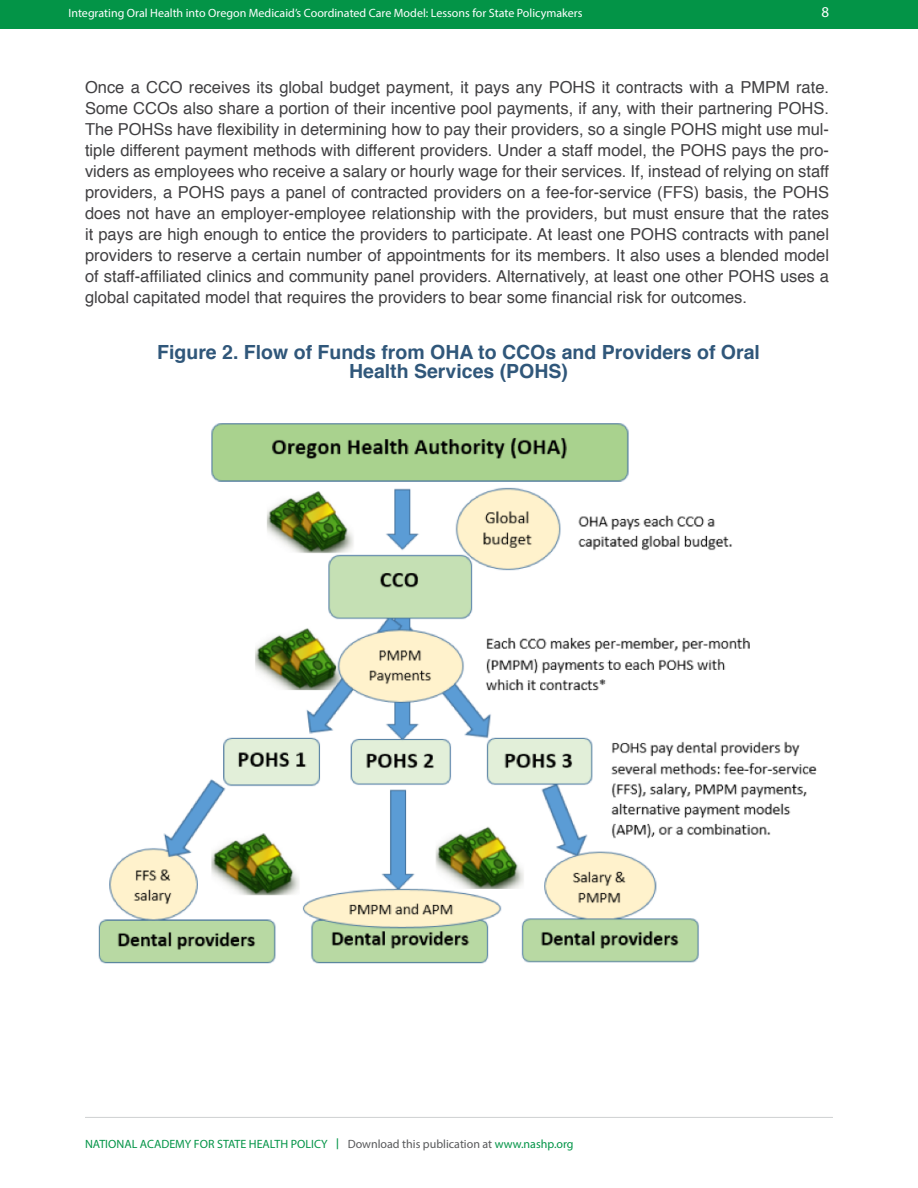
<style>
.page{position:relative;width:918px;height:1188px;background:#fff}
.page>*{position:absolute;margin:0;border:0;box-sizing:border-box;transform-origin:0 0}
.t1{font:700 19.5px/19.5px "Helvetica";color:#30577a;text-align:center}
.t2{font:16.5px/21px "Helvetica";color:#414042;text-align:justify}
.t3{font:15px "Myriad Pro";color:#fff}
.t4{font:12px "Myriad Pro";color:#fff}
.t5{font:12px "Myriad Pro";color:#039447}
.s1{font-family:"Fira Sans"}
.s2{color:#58595b}
</style>
<div class="page">
<div style="left:0;top:0;width:918px;height:29px;background:#039447"></div>
<hr style="left:85px;top:1117px;width:748px;height:1px;background:#d1d3d4">
<img style="left:98px;top:423px;width:719px;height:541px">
<p class="t4" style="left:68px;top:5px;width:516px">Integrating Oral Health into Oregon Medicaid’s Coordinated Care Model: Lessons for State Policymakers</p>
<p class="t3" style="left:821px;top:3px;width:9px">8</p>
<p class="t2" style="left:85px;top:77px;width:746px">Once a CCO receives its global budget payment, it pays any POHS it contracts with a PMPM rate.<br>Some CCOs also share a portion of their incentive pool payments, if any, with their partnering POHS.<br>The POHSs have flexibility in determining how to pay their providers, so a single POHS might use mul&shy;tiple different payment methods with different providers. Under a staff model, the POHS pays the pro&shy;viders as employees who receive a salary or hourly wage for their services. If, instead of relying on staff providers, a POHS pays a panel of contracted providers on a fee-for-service (FFS) basis, the POHS does not have an employer-employee relationship with the providers, but must ensure that the rates it pays are high enough to entice the providers to participate. At least one POHS contracts with panel providers to reserve a certain number of appointments for its members. It also uses a blended model of staff-affiliated clinics and community panel providers. Alternatively, at least one other POHS uses a global capitated model that requires the providers to bear some financial risk for outcomes.</p>
<p class="t1" style="left:157px;top:343px;width:604px">Figure 2. Flow of Funds from OHA to CCOs and Providers of Oral<br>Health Services (POHS)</p>
<p class="t5" style="left:85px;top:1136px;width:490px">NATIONAL ACADEMY FOR STATE HEALTH POLICY <span class="s1">|</span> <span class="s2">Download this publication at</span> www.nashp.org</p>
</div>
